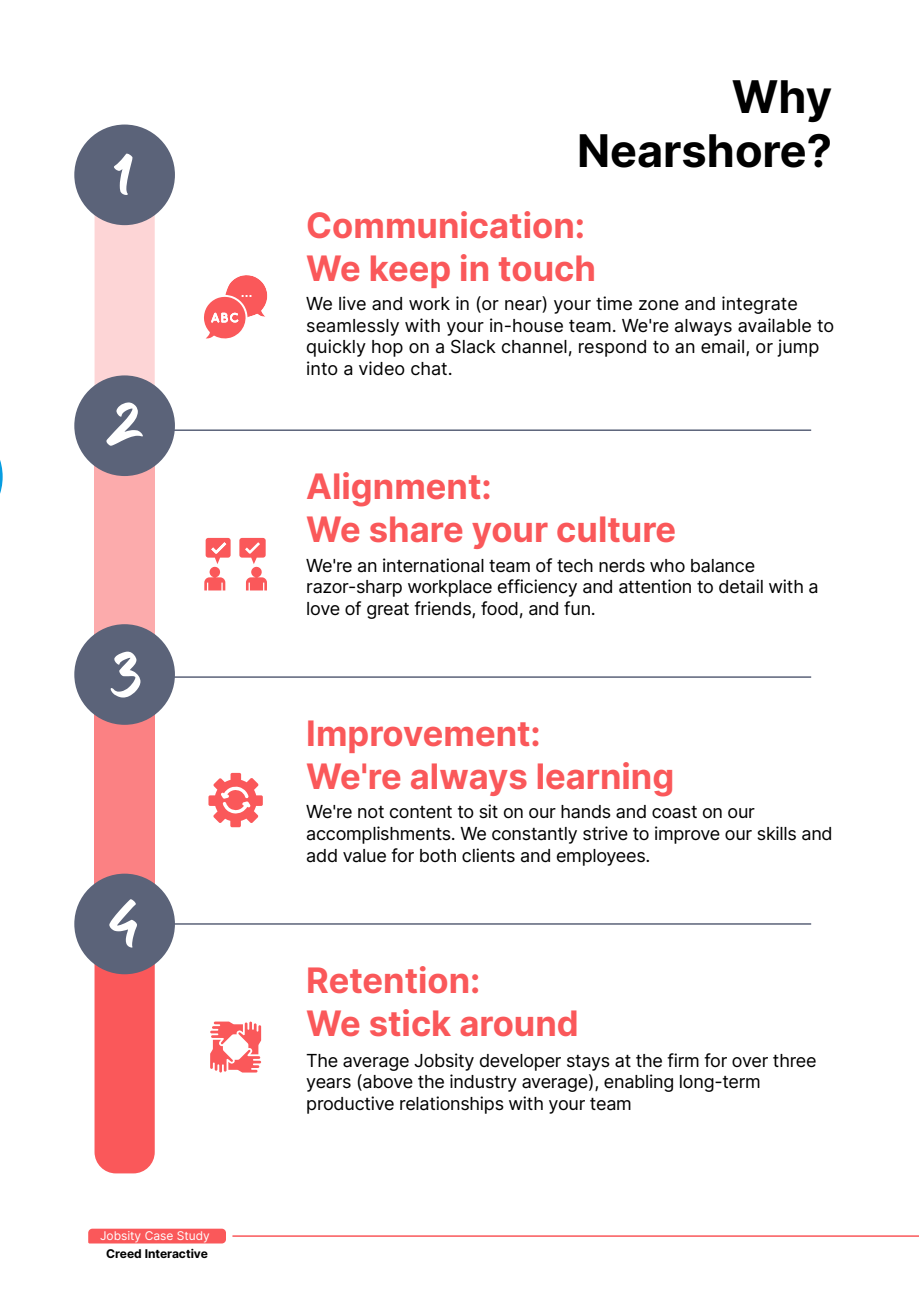
<style>
.page{position:relative;width:919px;height:1289px;background:#fff}
.page>*{position:absolute;margin:0;border:0;box-sizing:border-box;transform-origin:0 0}
.t1{font:61.5px "New Guthen Bloots";color:#fff}
.t2{font:700 45px/53.6px "Inter";color:#000;text-align:right}
.t3{font:700 35.1px/43.5px "Inter";color:#fa585a}
.t4{font:18px/21.6px "Inter";letter-spacing:-.015em;color:#000}
.t5{font:12px "Inter";color:#fff}
.t6{font:700 12px "Inter";color:#000}
</style>
<div class="page">
<svg style="left:88px;top:1228px;width:138px;height:15px;background:#fa6062"></svg>
<hr style="left:232px;top:1235px;width:686px;height:1px;background:#fa585a">
<hr style="left:125px;top:429px;width:686px;height:2px;background:#5b6379">
<hr style="left:125px;top:676px;width:686px;height:2px;background:#5b6379">
<hr style="left:125px;top:923px;width:686px;height:1px;background:#5b6379">
<div style="left:94px;top:964px;width:61px;height:209px;background:#fa585a"></div>
<div style="left:94px;top:674px;width:61px;height:250px;background:#fb8183"></div>
<div style="left:94px;top:425px;width:61px;height:249px;background:#fcabac"></div>
<div style="left:94px;top:215px;width:61px;height:170px;background:#fdd5d6"></div>
<div style="left:74px;top:124px;width:101px;height:101px;background:#5b6379;border-radius:50%"></div>
<div style="left:74px;top:375px;width:101px;height:101px;background:#5b6379;border-radius:50%"></div>
<div style="left:74px;top:624px;width:101px;height:100px;background:#5b6379;border-radius:50%"></div>
<svg style="left:208px;top:773px;width:55px;height:54px"></svg>
<div style="left:74px;top:873px;width:101px;height:101px;background:#5b6379;border-radius:50%"></div>
<svg style="left:0;top:460px;width:3px;height:34px"></svg>
<svg style="left:204px;top:275px;width:64px;height:64px"></svg>
<svg style="left:204px;top:538px;width:26px;height:52px"></svg>
<svg style="left:239px;top:538px;width:28px;height:52px"></svg>
<svg style="left:210px;top:1021px;width:52px;height:52px"></svg>
<h1 class="t1" style="left:115px;top:138px;width:19px">1</h1>
<h1 class="t1" style="left:114px;top:385px;width:28px">2</h1>
<h1 class="t1" style="left:114px;top:633px;width:28px">3</h1>
<h1 class="t1" style="left:111px;top:887px;width:28px">4</h1>
<p class="t5" style="left:100px;top:1226px;width:111px">Jobsity Case Study</p>
<p class="t6" style="left:106px;top:1244px;width:103px">Creed Interactive</p>
<h2 class="t2" style="left:577px;top:69px;width:256px">Why<br>Nearshore?</h2>
<h3 class="t3" style="left:306px;top:202px;width:291px">Communication:<br>We keep in touch</h3>
<p class="t4" style="left:306px;top:292px;width:529px">We live and work in (or near) your time zone and integrate seamlessly with your in-house team. We're always available to quickly hop on a Slack channel, respond to an email, or jump into a video chat.</p>
<h3 class="t3" style="left:306px;top:463px;width:371px">Alignment:<br>We share your culture</h3>
<p class="t4" style="left:306px;top:554px;width:514px">We're an international team of tech nerds who balance razor-sharp workplace efficiency and attention to detail with a love of great friends, food, and fun.</p>
<h3 class="t3" style="left:306px;top:710px;width:369px">Improvement:<br>We're always learning</h3>
<p class="t4" style="left:306px;top:800px;width:528px">We're not content to sit on our hands and coast on our accomplishments. We constantly strive to improve our skills and add value for both clients and employees.</p>
<h3 class="t3" style="left:306px;top:957px;width:274px">Retention:<br>We stick around</h3>
<p class="t4" style="left:306px;top:1048px;width:511px">The average Jobsity developer stays at the firm for over three years (above the industry average), enabling long-term productive relationships with your team</p>
</div>
